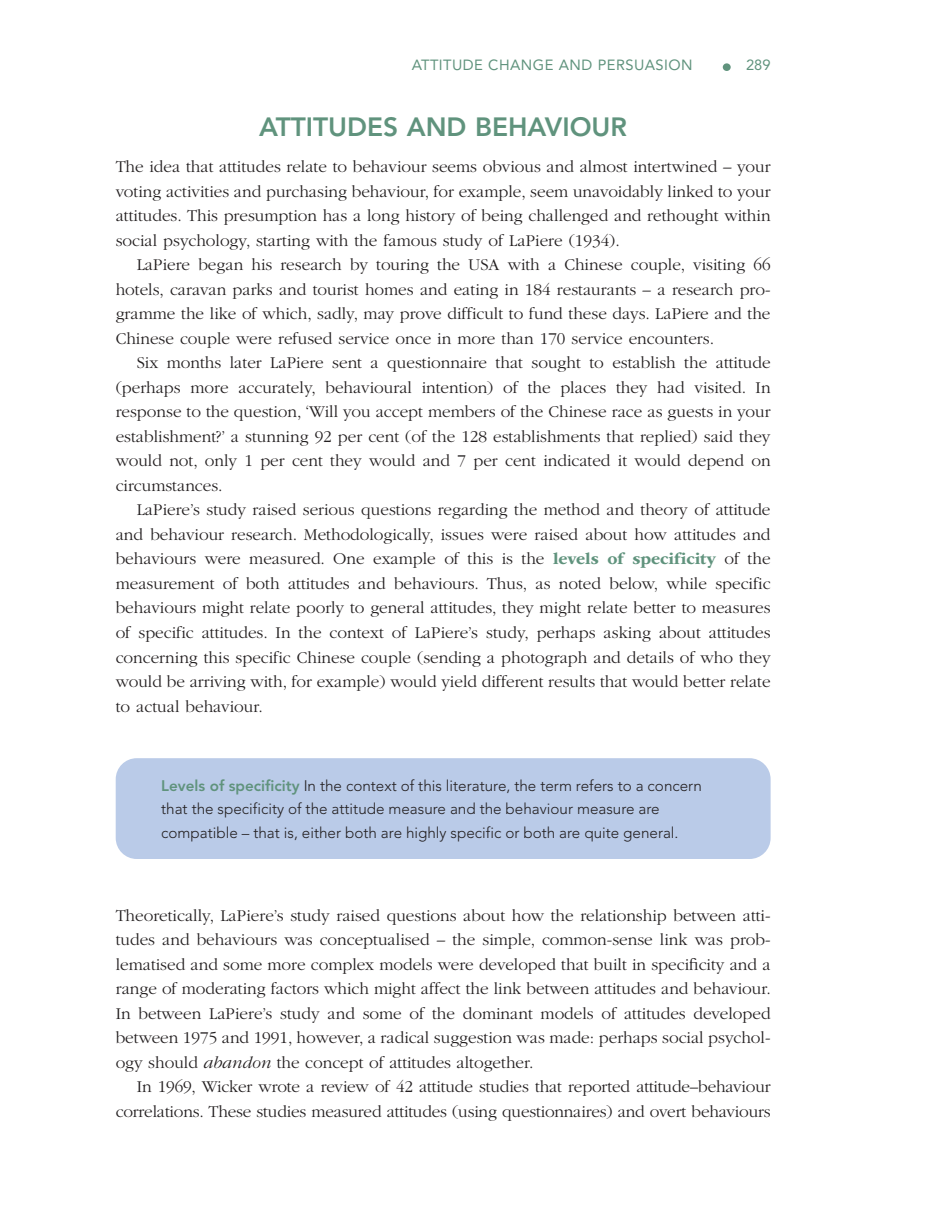
<style>
.page{position:relative;width:931px;height:1214px;background:#fff}
.page>*{position:absolute;margin:0;border:0;box-sizing:border-box;transform-origin:0 0}
.t1{font:800 26.25px "Avenir LT Std";color:#60937d}
.TEXT_IND{font:300 17.15px/24.5px "ITC Garamond Std";letter-spacing:-.01em;color:#231f20;text-align:justify}
.FL{font:300 17.15px/24.5px "ITC Garamond Std";color:#231f20;text-align:justify}
.TEXT{font:300 17.15px/24.5px "ITC Garamond Std";color:#231f20;text-align:justify}
.BX1_EX{font:300 15.22px/23.6px "Avenir LT Std";color:#231f20}
.t2{font:14.7px "Avenir LT Std";letter-spacing:.03em;color:#60937d}
.s1{font-weight:700;color:#60937d}
.s2{font-weight:800;color:#60937d}
.s3{font-style:italic}
</style>
<div class="page">
<div style="left:723px;top:63px;width:8px;height:8px;border:2px solid #60937d;border-radius:50%"></div>
<div style="left:116px;top:758px;width:654px;height:101px;background:#bacbe8;border-radius:21px"></div>
<p class="t2" style="left:412px;top:57px;width:282px">ATTITUDE CHANGE AND PERSUASION</p>
<p class="t2" style="left:746px;top:57px;width:26px">289</p>
<h1 class="t1" style="left:259px;top:111px;width:369px">ATTITUDES AND BEHAVIOUR</h1>
<p class="TEXT" style="left:116px;top:155px;width:656px">The idea that attitudes relate to behaviour seems obvious and almost intertwined – your voting activities and purchasing behaviour, for example, seem unavoidably linked to your attitudes. This presumption has a long history of being challenged and rethought within social psychology, starting with the famous study of LaPiere (1934).</p>
<p class="TEXT_IND" style="left:116px;top:253px;width:656px;text-indent:21px">LaPiere began his research by touring the USA with a Chinese couple, visiting 66 hotels, caravan parks and tourist homes and eating in 184 restaurants – a research pro&shy;gramme the like of which, sadly, may prove difficult to fund these days. LaPiere and the Chinese couple were refused service once in more than 170 service encounters.</p>
<p class="TEXT_IND" style="left:116px;top:351px;width:656px;text-indent:21px">Six months later LaPiere sent a questionnaire that sought to establish the attitude (perhaps more accurately, behavioural intention) of the places they had visited. In response to the question, ‘Will you accept members of the Chinese race as guests in your establishment?’ a stunning 92 per cent (of the 128 establishments that replied) said they would not, only 1 per cent they would and 7 per cent indicated it would depend on circumstances.</p>
<p class="TEXT_IND" style="left:116px;top:498px;width:656px;text-indent:21px">LaPiere’s study raised serious questions regarding the method and theory of attitude and behaviour research. Methodologically, issues were raised about how attitudes and behaviours were measured. One example of this is the <span class="s1">levels of specificity</span> of the measurement of both attitudes and behaviours. Thus, as noted below, while specific behaviours might relate poorly to general attitudes, they might relate better to measures of specific attitudes. In the context of LaPiere’s study, perhaps asking about attitudes concerning this specific Chinese couple (sending a photograph and details of who they would be arriving with, for example) would yield different results that would better relate to actual behaviour.</p>
<p class="BX1_EX" style="left:161px;top:773px;width:542px"><span class="s2">Levels of specificity</span> In the context of this literature, the term refers to a concern that the specificity of the attitude measure and the behaviour measure are compatible – that is, either both are highly specific or both are quite general.</p>
<p class="FL" style="left:116px;top:903px;width:657px">Theoretically, LaPiere’s study raised questions about how the relationship between atti&shy;tudes and behaviours was conceptualised – the simple, common-sense link was prob&shy;lematised and some more complex models were developed that built in specificity and a range of moderating factors which might affect the link between attitudes and behaviour.<br>In between LaPiere’s study and some of the dominant models of attitudes developed between 1975 and 1991, however, a radical suggestion was made: perhaps social psychol&shy;ogy should <span class="s3">abandon</span> the concept of attitudes altogether.</p>
<p class="TEXT_IND" style="left:116px;top:1074px;width:656px;text-align:right">In 1969, Wicker wrote a review of 42 attitude studies that reported attitude–behaviour correlations. These studies measured attitudes (using questionnaires) and overt behaviours</p>
</div>
